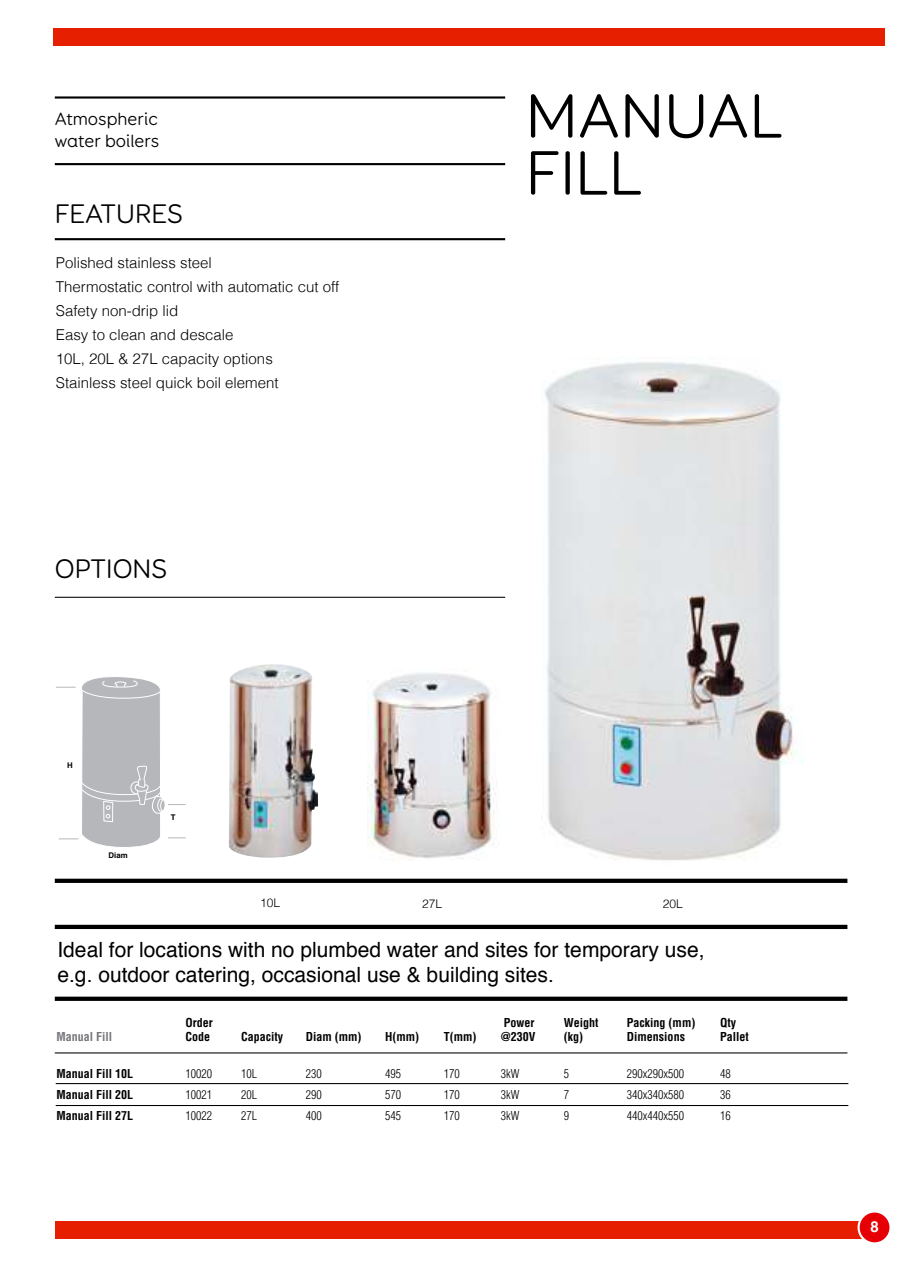
<style>
.page{position:relative;width:915px;height:1276px;background:#fff}
.page>*{position:absolute;margin:0;border:0;box-sizing:border-box;transform-origin:0 0}
.t1{font:63px/57px "Booster FY";color:#000}
.t2{font:27px "Booster FY";color:#000}
.t3{font:21px/25.2px "Helvetica";color:#000}
.t4{font:18px/22.5px "Booster FY";color:#000}
.t5{font:300 15px/24px "Helvetica";color:#000}
.t6{font:700 15px "Helvetica";color:#fff}
.t7{font:700 condensed 12px "Helvetica";color:#000}
.t8{font:300 condensed 12px "Helvetica";color:#000}
.t9{font:700 condensed 12px "Helvetica";color:#757378}
.t10{font:300 12px "Helvetica";color:#000}
.t11{font:700 7.8px "Helvetica";color:#000}
</style>
<div class="page">
<div style="left:55px;top:1221px;width:817px;height:17px;background:#e71f01"></div>
<div style="left:54px;top:29px;width:830px;height:17px;background:#e71f01"></div>
<hr style="left:55px;top:238px;width:450px;height:2px;background:#000">
<hr style="left:55px;top:597px;width:450px;height:1px;background:#000">
<hr style="left:55px;top:163px;width:450px;height:2px;background:#000">
<hr style="left:55px;top:96px;width:450px;height:3px;background:#000">
<div style="left:55px;top:878px;width:792px;height:5px;background:#000"></div>
<div style="left:55px;top:924px;width:792px;height:5px;background:#000"></div>
<div style="left:55px;top:996px;width:792px;height:5px;background:#000"></div>
<hr style="left:55px;top:1052px;width:792px;height:1px;background:#000">
<div style="left:858px;top:1211px;width:32px;height:32px;background:#e60005;border-radius:50%"></div>
<div style="left:857px;top:1210px;width:34px;height:34px;border:2px solid #fff;border-radius:50%"></div>
<img style="left:367px;top:673px;width:129px;height:185px">
<svg style="left:79px;top:96px;width:86px;height:1143px"></svg>
<svg style="left:56px;top:674px;width:130px;height:173px"></svg>
<div style="left:160px;top:800px;width:5px;height:11px;background:#b6b7ba;border-radius:50%"></div>
<div style="left:160px;top:799px;width:5px;height:12px;border:1px solid #fff;border-radius:50%"></div>
<img style="left:229px;top:664px;width:89px;height:194px">
<hr style="left:56px;top:1083px;width:792px;height:1px;background:#000">
<hr style="left:56px;top:1105px;width:792px;height:1px;background:#000">
<img style="left:544px;top:362px;width:259px;height:499px">
<p class="t4" style="left:55px;top:108px;width:106px">Atmospheric water boilers</p>
<h2 class="t2" style="left:55px;top:199px;width:129px">FEATURES</h2>
<p class="t5" style="left:56px;top:251px;width:285px">Polished stainless steel<br>Thermostatic control with automatic cut off<br>Safety non-drip lid<br>Easy to clean and descale<br>10L, 20L &amp; 27L capacity options<br>Stainless steel quick boil element</p>
<h2 class="t2" style="left:55px;top:553px;width:114px">OPTIONS</h2>
<p class="t11" style="left:67px;top:759px;width:7px">H</p>
<p class="t11" style="left:108px;top:850px;width:21px">Diam</p>
<p class="t11" style="left:171px;top:812px;width:6px">T</p>
<h1 class="t1" style="left:525px;top:89px;width:259px">MANUAL<br>FILL</h1>
<p class="t10" style="left:260px;top:895px;width:22px">10L</p>
<p class="t10" style="left:422px;top:896px;width:22px">27L</p>
<p class="t10" style="left:662px;top:896px;width:22px">20L</p>
<h3 class="t3" style="left:57px;top:938px;width:648px">Ideal for locations with no plumbed water and sites for temporary use, e.g. outdoor catering, occasional use &amp; building sites.</h3>
<p class="t7" style="left:185px;top:1014px;width:29px">Order</p>
<p class="t7" style="left:503px;top:1014px;width:32px">Power</p>
<p class="t7" style="left:563px;top:1014px;width:36px">Weight</p>
<p class="t7" style="left:626px;top:1014px;width:70px">Packing (mm)</p>
<p class="t7" style="left:719px;top:1014px;width:17px">Qty</p>
<p class="t9" style="left:56px;top:1029px;width:57px">Manual Fill</p>
<p class="t7" style="left:185px;top:1029px;width:26px">Code</p>
<p class="t7" style="left:241px;top:1029px;width:43px">Capacity</p>
<p class="t7" style="left:305px;top:1029px;width:57px">Diam (mm)</p>
<p class="t7" style="left:385px;top:1029px;width:35px">H(mm)</p>
<p class="t7" style="left:443px;top:1029px;width:34px">T(mm)</p>
<p class="t7" style="left:500px;top:1029px;width:36px">@230V</p>
<p class="t7" style="left:563px;top:1029px;width:21px">(kg)</p>
<p class="t7" style="left:626px;top:1029px;width:59px">Dimensions</p>
<p class="t7" style="left:719px;top:1029px;width:30px">Pallet</p>
<p class="t7" style="left:56px;top:1066px;width:78px">Manual Fill 10L</p>
<p class="t8" style="left:185px;top:1066px;width:28px">10020</p>
<p class="t8" style="left:241px;top:1066px;width:17px">10L</p>
<p class="t8" style="left:305px;top:1066px;width:17px">230</p>
<p class="t8" style="left:385px;top:1066px;width:17px">495</p>
<p class="t8" style="left:443px;top:1066px;width:17px">170</p>
<p class="t8" style="left:500px;top:1066px;width:20px">3kW</p>
<p class="t8" style="left:563px;top:1066px;width:7px">5</p>
<p class="t8" style="left:626px;top:1066px;width:59px">290x290x500</p>
<p class="t8" style="left:719px;top:1066px;width:12px">48</p>
<p class="t7" style="left:56px;top:1087px;width:78px">Manual Fill 20L</p>
<p class="t8" style="left:185px;top:1087px;width:28px">10021</p>
<p class="t8" style="left:241px;top:1087px;width:17px">20L</p>
<p class="t8" style="left:305px;top:1087px;width:17px">290</p>
<p class="t8" style="left:385px;top:1087px;width:17px">570</p>
<p class="t8" style="left:443px;top:1087px;width:17px">170</p>
<p class="t8" style="left:500px;top:1087px;width:20px">3kW</p>
<p class="t8" style="left:563px;top:1087px;width:7px">7</p>
<p class="t8" style="left:626px;top:1087px;width:59px">340x340x580</p>
<p class="t8" style="left:719px;top:1087px;width:12px">36</p>
<p class="t7" style="left:56px;top:1108px;width:78px">Manual Fill 27L</p>
<p class="t8" style="left:185px;top:1108px;width:28px">10022</p>
<p class="t8" style="left:241px;top:1108px;width:17px">27L</p>
<p class="t8" style="left:305px;top:1108px;width:17px">400</p>
<p class="t8" style="left:385px;top:1108px;width:17px">545</p>
<p class="t8" style="left:443px;top:1108px;width:17px">170</p>
<p class="t8" style="left:500px;top:1108px;width:20px">3kW</p>
<p class="t8" style="left:563px;top:1108px;width:7px">9</p>
<p class="t8" style="left:626px;top:1108px;width:59px">440x440x550</p>
<p class="t8" style="left:719px;top:1108px;width:12px">16</p>
<p class="t6" style="left:870px;top:1216px;width:10px">8</p>
</div>
